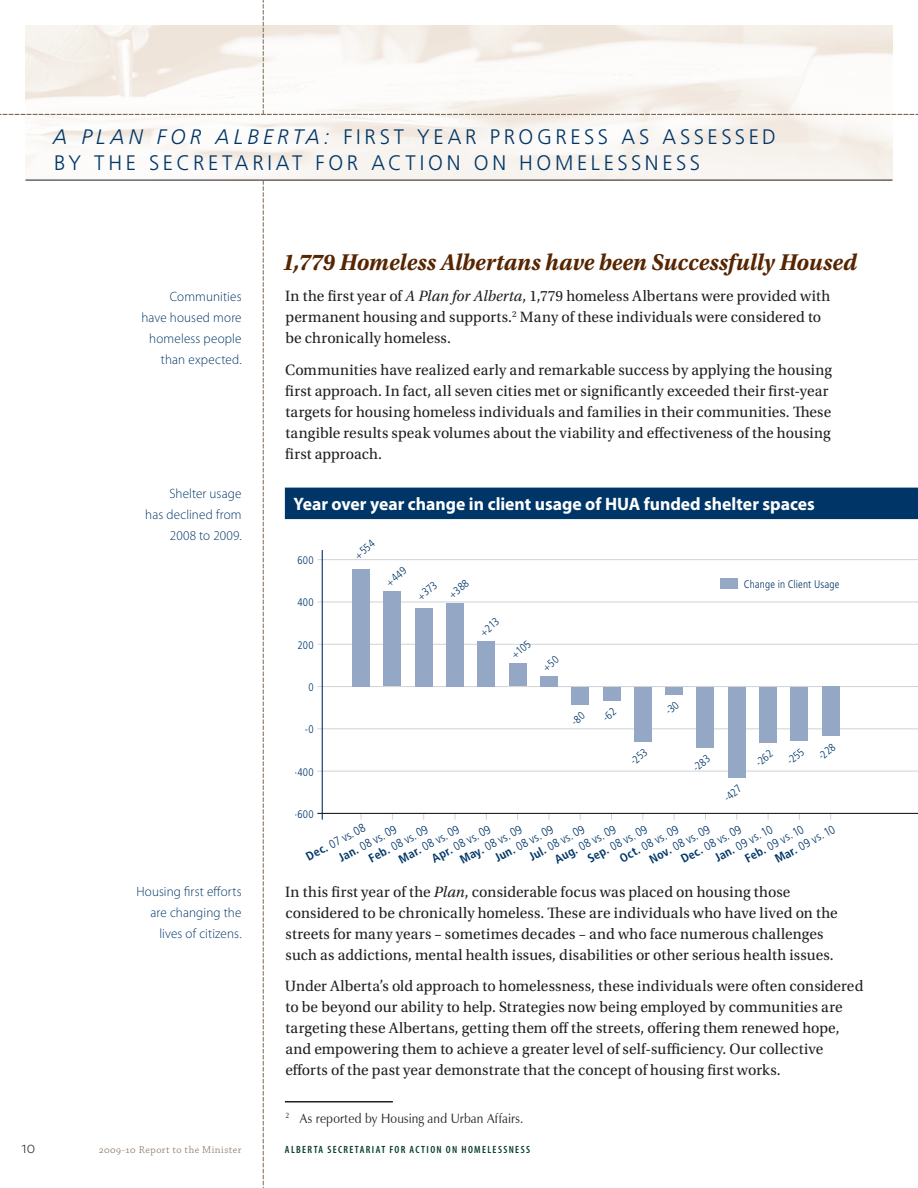
<style>
.page{position:relative;width:918px;height:1188px;background:#fff}
.page>*{position:absolute;margin:0;border:0;box-sizing:border-box;transform-origin:0 0}
._3_head_italic_b{font:italic 700 24px "Utopia Std";color:#572500;scale:.96 1}
._1_section_head{font:300 21px/25.5px "Frutiger";letter-spacing:.175em;color:#003667}
.ai-white_txt_in_blac{font:700 18px "Myriad Pro";color:#fff}
.t1{font:300 16.95px "Myriad Pro";color:#231f20}
.main_text{font:15.75px/21px "Utopia Std";letter-spacing:.005em;color:#231f20}
.blue_side_text{font:300 13.5px/21px "Myriad Pro";letter-spacing:.01em;color:#003667;text-align:right}
.footnote_text{font:13.5px "Zapf Humanist 601 BT";letter-spacing:.015em;color:#231f20;scale:.9 1}
.t2{font:300 condensed 12.15px/16.4px "Frutiger";color:#003667}
.t3{font:300 condensed 10.95px "Frutiger";letter-spacing:.015em;color:#003667}
.t4{font:600 condensed 10.5px "Myriad Pro";letter-spacing:.13em;color:#073e2b}
.t5{font:300 10.5px "Chaparral Pro";letter-spacing:.05em;color:#7c6954}
.s1{font-style:italic}
.s2{font-weight:700}
</style>
<div class="page">
<hr style="left:26px;top:180px;width:866px;height:1px;background:#231f20">
<svg style="left:263px;top:180px;width:1px;height:1008px"></svg>
<svg style="left:0;top:0;width:918px;height:115px"></svg>
<hr style="left:285px;top:1101px;width:108px;height:2px;background:#231f20">
<hr style="left:317px;top:686px;width:601px;height:1px;background:#d1d2d4">
<hr style="left:317px;top:771px;width:601px;height:1px;background:#d1d2d4">
<hr style="left:317px;top:728px;width:601px;height:1px;background:#d1d2d4">
<hr style="left:317px;top:559px;width:601px;height:1px;background:#d1d2d4">
<hr style="left:317px;top:602px;width:601px;height:1px;background:#d1d2d4">
<hr style="left:317px;top:644px;width:601px;height:1px;background:#d1d2d4">
<hr style="left:322px;top:550px;width:1px;height:270px;background:#003667">
<div style="left:352px;top:569px;width:18px;height:117px;background:#94a7c5"></div>
<div style="left:384px;top:591px;width:17px;height:95px;background:#94a7c5"></div>
<div style="left:415px;top:608px;width:17px;height:78px;background:#94a7c5"></div>
<div style="left:446px;top:603px;width:18px;height:83px;background:#94a7c5"></div>
<div style="left:478px;top:641px;width:17px;height:45px;background:#94a7c5"></div>
<div style="left:509px;top:664px;width:17px;height:22px;background:#94a7c5"></div>
<div style="left:540px;top:676px;width:18px;height:10px;background:#94a7c5"></div>
<div style="left:571px;top:687px;width:18px;height:17px;background:#94a7c5"></div>
<div style="left:603px;top:687px;width:17px;height:14px;background:#94a7c5"></div>
<div style="left:634px;top:687px;width:18px;height:54px;background:#94a7c5"></div>
<div style="left:665px;top:687px;width:18px;height:7px;background:#94a7c5"></div>
<div style="left:697px;top:687px;width:17px;height:61px;background:#94a7c5"></div>
<div style="left:728px;top:687px;width:18px;height:91px;background:#94a7c5"></div>
<div style="left:759px;top:687px;width:18px;height:56px;background:#94a7c5"></div>
<div style="left:791px;top:687px;width:17px;height:54px;background:#94a7c5"></div>
<div style="left:822px;top:687px;width:17px;height:49px;background:#94a7c5"></div>
<div style="left:720px;top:579px;width:17px;height:10px;background:#94a7c5"></div>
<hr style="left:317px;top:813px;width:601px;height:1px;background:#231f20">
<div style="left:285px;top:488px;width:633px;height:31px;background:#003667"></div>
<p class="_1_section_head" style="left:53px;top:124px;width:724px"><span class="s1">A PLAN FOR ALBERTA:</span> FIRST YEAR PROGRESS AS ASSESSED<br>BY THE SECRETARIAT FOR ACTION ON HOMELESSNESS</p>
<p class="blue_side_text" style="left:141px;top:286px;width:102px">Communities have housed more homeless people than expected.</p>
<p class="_3_head_italic_b" style="left:282px;top:248px;width:600px">1,779 Homeless Albertans have been Successfully Housed</p>
<p class="main_text" style="left:285px;top:286px;width:547px">In the first year of <span class="s1">A Plan for Alberta</span>, 1,779 homeless Albertans were provided with permanent housing and supports.<sup>2</sup> Many of these individuals were considered to be chronically homeless.</p>
<p class="main_text" style="left:285px;top:360px;width:549px">Communities have realized early and remarkable success by applying the housing first approach. In fact, all seven cities met or significantly exceeded their first‑year targets for housing homeless individuals and families in their communities. These tangible results speak volumes about the viability and effectiveness of the housing first approach.</p>
<p class="blue_side_text" style="left:145px;top:483px;width:98px">Shelter usage<br>has declined from<br>2008 to 2009.</p>
<p class="ai-white_txt_in_blac" style="left:293px;top:492px;width:523px">Year over year change in client usage of HUA funded shelter spaces</p>
<p class="t3" style="left:352px;top:552px;width:24px;rotate:-40deg">+554</p>
<p class="t3" style="left:297px;top:554px;width:18px">600</p>
<p class="t3" style="left:297px;top:596px;width:18px">400</p>
<p class="t3" style="left:298px;top:639px;width:18px">200</p>
<p class="t3" style="left:383px;top:579px;width:25px;rotate:-40deg">+449</p>
<p class="t3" style="left:415px;top:593px;width:24px;rotate:-40deg">+373</p>
<p class="t3" style="left:446px;top:591px;width:24px;rotate:-40deg">+388</p>
<p class="t3" style="left:744px;top:578px;width:97px">Change in Client Usage</p>
<p class="t3" style="left:477px;top:629px;width:23px;rotate:-40deg">+213</p>
<p class="t3" style="left:509px;top:652px;width:23px;rotate:-40deg">+105</p>
<p class="t3" style="left:309px;top:681px;width:7px">0</p>
<p class="t3" style="left:305px;top:723px;width:10px">-0</p>
<p class="t3" style="left:294px;top:766px;width:22px">-400</p>
<p class="t3" style="left:294px;top:808px;width:22px">-600</p>
<p class="t3" style="left:628px;top:758px;width:20px;rotate:-40deg">-253</p>
<p class="t3" style="left:690px;top:764px;width:20px;rotate:-40deg">-283</p>
<p class="t3" style="left:721px;top:795px;width:21px;rotate:-40deg">-427</p>
<p class="t3" style="left:753px;top:759px;width:20px;rotate:-40deg">-262</p>
<p class="t3" style="left:785px;top:757px;width:20px;rotate:-40deg">-255</p>
<p class="t3" style="left:816px;top:753px;width:20px;rotate:-40deg">-228</p>
<p class="blue_side_text" style="left:136px;top:881px;width:107px">Housing first efforts are changing the lives of citizens.</p>
<p class="t2" style="left:328px;top:837px;width:66px;text-indent:-28px;rotate:-28deg"><span class="s2">Dec.</span> 07 vs. 08<br><span class="s2">Jan.</span> 08 vs. 09</p>
<p class="t2" style="left:772px;top:852px;width:68px;rotate:-28deg"><span class="s2">Mar.</span> 09 vs. 10</p>
<p class="t2" style="left:712px;top:851px;width:65px;rotate:-28deg"><span class="s2">Jan.</span> 09 vs. 10</p>
<p class="t2" style="left:742px;top:852px;width:67px;rotate:-28deg"><span class="s2">Feb.</span> 09 vs. 10</p>
<p class="t2" style="left:678px;top:852px;width:68px;rotate:-28deg"><span class="s2">Dec.</span> 08 vs. 09</p>
<p class="t2" style="left:585px;top:852px;width:68px;rotate:-28deg"><span class="s2">Sep.</span> 08 vs. 09</p>
<p class="t2" style="left:617px;top:852px;width:67px;rotate:-28deg"><span class="s2">Oct.</span> 08 vs. 09</p>
<p class="t2" style="left:646px;top:853px;width:69px;rotate:-28deg"><span class="s2">Nov.</span> 08 vs. 09</p>
<p class="t2" style="left:552px;top:853px;width:69px;rotate:-28deg"><span class="s2">Aug.</span> 08 vs. 09</p>
<p class="t2" style="left:526px;top:850px;width:63px;rotate:-28deg"><span class="s2">Jul.</span> 08 vs. 09</p>
<p class="t2" style="left:492px;top:851px;width:66px;rotate:-28deg"><span class="s2">Jun.</span> 08 vs. 09</p>
<p class="t2" style="left:457px;top:853px;width:70px;rotate:-28deg"><span class="s2">May.</span> 08 vs. 09</p>
<p class="t2" style="left:429px;top:852px;width:67px;rotate:-28deg"><span class="s2">Apr.</span> 08 vs. 09</p>
<p class="t2" style="left:366px;top:852px;width:67px;rotate:-28deg"><span class="s2">Feb.</span> 08 vs. 09</p>
<p class="t2" style="left:396px;top:853px;width:69px;rotate:-28deg"><span class="s2">Mar.</span> 08 vs. 09</p>
<p class="main_text" style="left:285px;top:881px;width:554px">In this first year of the <span class="s1">Plan</span>, considerable focus was placed on housing those considered to be chronically homeless. These are individuals who have lived on the streets for many years – sometimes decades – and who face numerous challenges such as addictions, mental health issues, disabilities or other serious health issues.</p>
<p class="main_text" style="left:285px;top:976px;width:580px">Under Alberta’s old approach to homelessness, these individuals were often considered to be beyond our ability to help. Strategies now being employed by communities are targeting these Albertans, getting them off the streets, offering them renewed hope, and empowering them to achieve a greater level of self‑sufficiency. Our collective efforts of the past year demonstrate that the concept of housing first works.</p>
<p class="footnote_text" style="left:285px;top:1110px;width:266px"><sup>2</sup> As reported by Housing and Urban Affairs.</p>
<p class="t1" style="left:22px;top:1138px;width:15px">10</p>
<p class="t5" style="left:99px;top:1144px;width:144px">2009-10 Report to the Minister</p>
<p class="t4" style="left:285px;top:1143px;width:247px">ALBERTA SECRETARIAT FOR ACTION ON HOMELESSNESS</p>
</div>
